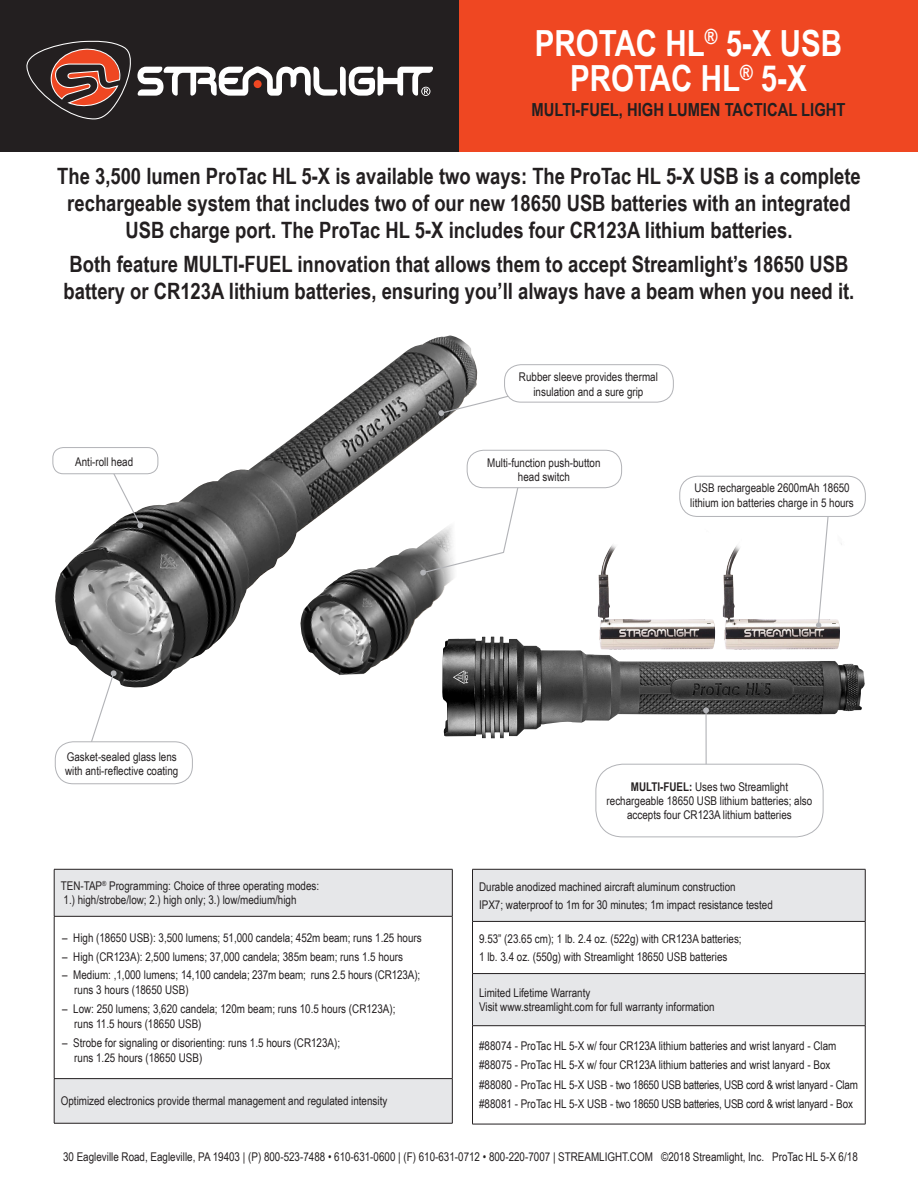
<style>
.page{position:relative;width:918px;height:1188px;background:#fff}
.page>*{position:absolute;margin:0;border:0;box-sizing:border-box;transform-origin:0 0}
.t1{font:700 36px "Arial Narrow";color:#fff}
.t2{font:700 22.5px/27px "Arial Narrow";color:#231f20;text-align:center}
.t3{font:700 18px "Arial Narrow";color:#231f20}
.t4{font:12px/14.4px "Arial Narrow";color:#231f20}
.t5{font:12px "Arial Narrow";letter-spacing:-.02em;color:#231f20}
.s1{font-weight:700}
</style>
<div class="page">
<img style="left:54px;top:335px;width:425px;height:353px">
<img style="left:442px;top:543px;width:423px;height:195px">
<div style="left:459px;top:0;width:459px;height:151px;background:#ef4722"></div>
<div style="left:0;top:0;width:459px;height:151px;background:#231f20"></div>
<svg style="left:26px;top:41px;width:407px;height:78px"></svg>
<svg style="left:55px;top:870px;width:397px;height:253px"></svg>
<hr style="left:54px;top:869px;width:399px;height:1px;background:#231f20">
<hr style="left:54px;top:869px;width:1px;height:47px;background:#231f20">
<hr style="left:452px;top:869px;width:1px;height:47px;background:#231f20">
<hr style="left:54px;top:916px;width:399px;height:1px;background:#231f20">
<hr style="left:54px;top:917px;width:1px;height:161px;background:#231f20">
<hr style="left:452px;top:917px;width:1px;height:161px;background:#231f20">
<hr style="left:54px;top:1078px;width:399px;height:1px;background:#231f20">
<hr style="left:54px;top:1079px;width:1px;height:44px;background:#231f20">
<hr style="left:452px;top:1079px;width:1px;height:44px;background:#231f20">
<hr style="left:54px;top:1123px;width:399px;height:1px;background:#231f20">
<svg style="left:473px;top:870px;width:392px;height:155px;fill:#e6e7e9"></svg>
<hr style="left:472px;top:869px;width:393px;height:1px;background:#231f20">
<hr style="left:472px;top:869px;width:1px;height:52px;background:#231f20">
<hr style="left:865px;top:869px;width:1px;height:52px;background:#231f20">
<hr style="left:472px;top:921px;width:393px;height:1px;background:#231f20">
<hr style="left:472px;top:922px;width:1px;height:51px;background:#231f20">
<hr style="left:865px;top:922px;width:1px;height:51px;background:#231f20">
<hr style="left:472px;top:973px;width:393px;height:1px;background:#231f20">
<hr style="left:472px;top:974px;width:1px;height:52px;background:#231f20">
<hr style="left:865px;top:974px;width:1px;height:52px;background:#231f20">
<hr style="left:472px;top:1025px;width:393px;height:1px;background:#231f20">
<hr style="left:472px;top:1026px;width:1px;height:98px;background:#231f20">
<hr style="left:865px;top:1026px;width:1px;height:98px;background:#231f20">
<hr style="left:472px;top:1124px;width:393px;height:1px;background:#231f20">
<svg style="left:101px;top:474px;width:42px;height:54px"></svg>
<svg style="left:87px;top:670px;width:30px;height:71px"></svg>
<hr style="left:705px;top:710px;width:2px;height:83px;background:#b2b3b7">
<svg style="left:703px;top:707px;width:6px;height:7px"></svg>
<div style="left:53px;top:448px;width:105px;height:26px;background:#fff;border-radius:10px"></div>
<div style="left:52px;top:447px;width:106px;height:27px;border:1px solid #b2b3b7;border-radius:10px"></div>
<div style="left:55px;top:741px;width:138px;height:43px;border:1px solid #b2b3b7;border-radius:18px"></div>
<div style="left:596px;top:764px;width:227px;height:73px;background:#fff;border-radius:27px"></div>
<div style="left:596px;top:764px;width:228px;height:73px;border:1px solid #b2b3b7;border-radius:27px"></div>
<img style="left:299px;top:517px;width:162px;height:158px">
<div style="left:420px;top:569px;width:6px;height:7px;background:#b2b3b7;border-radius:3px"></div>
<svg style="left:440px;top:391px;width:75px;height:23px"></svg>
<div style="left:438px;top:410px;width:7px;height:6px;background:#b2b3b7;border-radius:3px"></div>
<svg style="left:422px;top:461px;width:103px;height:113px"></svg>
<div style="left:467px;top:450px;width:155px;height:38px;background:#fff;border-radius:16px"></div>
<div style="left:467px;top:450px;width:155px;height:38px;border:1px solid #b2b3b7;border-radius:16px"></div>
<div style="left:505px;top:365px;width:168px;height:37px;background:#fff;border-radius:16px"></div>
<div style="left:504px;top:364px;width:170px;height:39px;border:1px solid #b2b3b7;border-radius:16px"></div>
<svg style="left:816px;top:517px;width:13px;height:111px"></svg>
<div style="left:679px;top:476px;width:187px;height:41px;border:1px solid #b2b3b7;border-radius:18px"></div>
<p class="t1" style="left:535px;top:17px;width:309px">PROTAC HL<sup>®</sup> 5-X USB</p>
<p class="t1" style="left:570px;top:52px;width:238px">PROTAC HL<sup>®</sup> 5-X</p>
<p class="t3" style="left:531px;top:96px;width:316px">MULTI-FUEL, HIGH LUMEN TACTICAL LIGHT</p>
<p class="t2" style="left:57px;top:161px;width:805px">The 3,500 lumen ProTac HL 5-X is available two ways: The ProTac HL 5-X USB is a complete rechargeable system that includes two of our new 18650 USB batteries with an integrated<br>USB charge port. The ProTac HL 5-X includes four CR123A lithium batteries.</p>
<p class="t2" style="left:64px;top:249px;width:792px;text-align:left">Both feature MULTI-FUEL innovation that allows them to accept Streamlight’s 18650 USB battery or CR123A lithium batteries, ensuring you’ll always have a beam when you need it.</p>
<p class="t4" style="left:75px;top:454px;width:59px">Anti-roll head</p>
<p class="t4" style="left:519px;top:370px;width:140px;text-align:center">Rubber sleeve provides thermal insulation and a sure grip</p>
<p class="t4" style="left:487px;top:455px;width:115px">Multi-function push-button</p>
<p class="t4" style="left:518px;top:470px;width:53px">head switch</p>
<p class="t4" style="left:690px;top:481px;width:165px;text-align:center">USB rechargeable 2600mAh 18650 lithium ion batteries charge in 5 hours</p>
<p class="t4" style="left:65px;top:749px;width:115px">Gasket-sealed glass lens with anti-reflective coating</p>
<p class="t4" style="left:61px;top:878px;width:260px">TEN-TAP<sup>®</sup> Programming: Choice of three operating modes:</p>
<p class="t4" style="left:64px;top:892px;width:234px">1.) high/strobe/low; 2.) high only; 3.) low/medium/high</p>
<p class="t4" style="left:62px;top:930px;width:361px">– High (18650 USB): 3,500 lumens; 51,000 candela; 452m beam; runs 1.25 hours</p>
<p class="t4" style="left:62px;top:949px;width:342px">– High (CR123A): 2,500 lumens; 37,000 candela; 385m beam; runs 1.5 hours</p>
<p class="t4" style="left:74px;top:967px;width:348px;line-height:15px;text-indent:-12px">– Medium: ,1,000 lumens; 14,100 candela; 237m beam; runs 2.5 hours (CR123A); runs 3 hours (18650 USB)</p>
<p class="t4" style="left:74px;top:1001px;width:323px;line-height:15px;text-indent:-12px">– Low: 250 lumens; 3,620 candela; 120m beam; runs 10.5 hours (CR123A); runs 11.5 hours (18650 USB)</p>
<p class="t4" style="left:74px;top:1035px;width:267px;line-height:15px;text-indent:-12px">– Strobe for signaling or disorienting: runs 1.5 hours (CR123A); runs 1.25 hours (18650 USB)</p>
<p class="t4" style="left:61px;top:1093px;width:328px">Optimized electronics provide thermal management and regulated intensity</p>
<p class="t4" style="left:607px;top:779px;width:207px;text-align:center"><span class="s1">MULTI-FUEL:</span> Uses two Streamlight rechargeable 18650 USB lithium batteries; also accepts four CR123A lithium batteries</p>
<p class="t4" style="left:479px;top:879px;width:258px">Durable anodized machined aircraft aluminum construction</p>
<p class="t4" style="left:479px;top:897px;width:295px">IPX7; waterproof to 1m for 30 minutes; 1m impact resistance tested</p>
<p class="t4" style="left:479px;top:931px;width:264px">9.53” (23.65 cm); 1 lb. 2.4 oz. (522g) with CR123A batteries;</p>
<p class="t4" style="left:479px;top:949px;width:250px">1 lb. 3.4 oz. (550g) with Streamlight 18650 USB batteries</p>
<p class="t4" style="left:479px;top:985px;width:113px">Limited Lifetime Warranty</p>
<p class="t4" style="left:479px;top:999px;width:237px">Visit www.streamlight.com for full warranty information</p>
<p class="t4" style="left:479px;top:1038px;width:359px">#88074 - ProTac HL 5-X w/ four CR123A lithium batteries and wrist lanyard---- - Clam</p>
<p class="t4" style="left:479px;top:1058px;width:353px">#88075 - ProTac HL 5-X w/ four CR123A lithium batteries and wrist lanyard-------- - Box</p>
<p class="t5" style="left:479px;top:1076px;width:380px">#88080 - ProTac HL 5-X USB - two 18650 USB batteries, USB cord &amp; wrist lanyard - Clam</p>
<p class="t5" style="left:479px;top:1095px;width:376px">#88081 - ProTac HL 5-X USB - two 18650 USB batteries, USB cord &amp; wrist lanyard - Box</p>
<p class="t4" style="left:63px;top:1149px;width:796px">30 Eagleville Road, Eagleville, PA 19403 | (P) 800-523-7488 • 610-631-0600 | (F) 610-631-0712 • 800-220-7007 | STREAMLIGHT.COM ©2018 Streamlight, Inc. ProTac HL 5-X 6/18</p>
</div>
